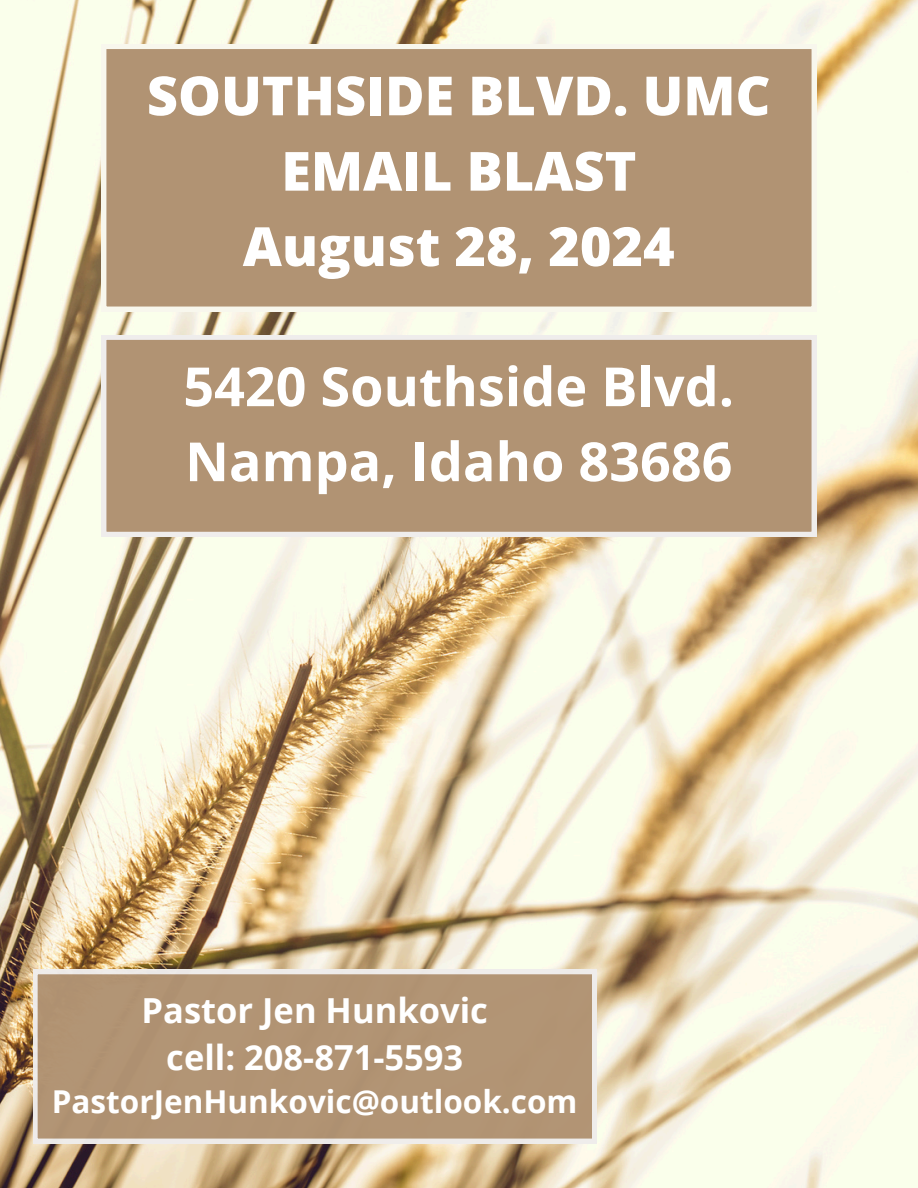
<style>
.page{position:relative;width:918px;height:1188px;background:#fff}
.page>*{position:absolute;margin:0;border:0;box-sizing:border-box;transform-origin:0 0}
.t1{font:800 54px/75.3px "Open Sans";color:#fff;text-align:center}
.t2{font:700 54px/75px "Open Sans";color:#fff}
.t3{font:700 34.5px "Open Sans";color:#fff}
.t4{font:700 31.5px "Open Sans";color:#fff}
</style>
<div class="page">
<img style="left:0;top:0;width:918px;height:1188px">
<div style="left:102px;top:45px;width:714px;height:266px;background:#b19373"></div>
<div style="left:102px;top:335px;width:714px;height:201px;background:#b19373"></div>
<svg style="left:33px;top:970px;width:564px;height:173px"></svg>
<h1 class="t1" style="left:147px;top:57px;width:625px">SOUTHSIDE BLVD. UMC<br>EMAIL BLAST<br>August 28, 2024</h1>
<h1 class="t2" style="left:183px;top:348px;width:552px">5420 Southside Blvd.<br>Nampa, Idaho 83686</h1>
<p class="t3" style="left:142px;top:986px;width:348px">Pastor Jen Hunkovic</p>
<p class="t3" style="left:166px;top:1033px;width:298px">cell: 208-871-5593</p>
<p class="t4" style="left:52px;top:1079px;width:527px">PastorJenHunkovic@outlook.com</p>
</div>
